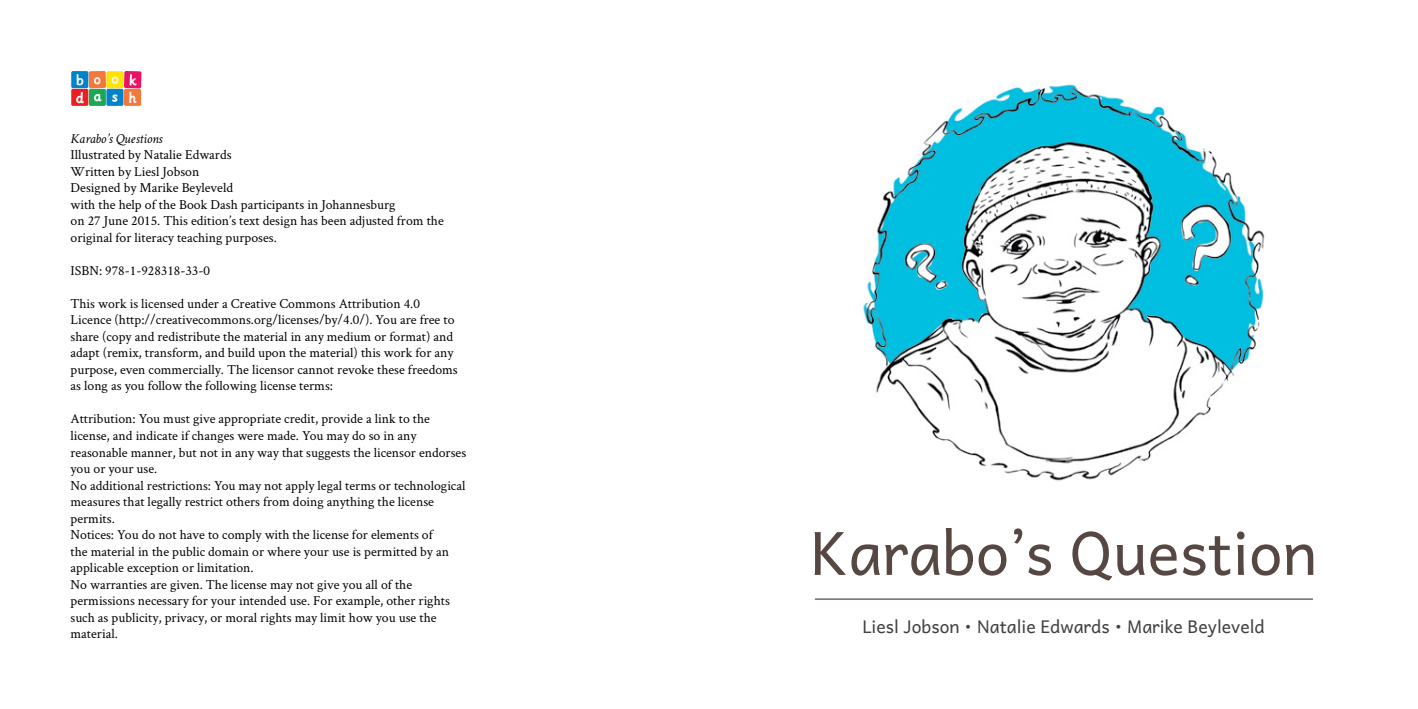
<style>
.page{position:relative;width:1418px;height:709px;background:#fff}
.page>*{position:absolute;margin:0;border:0;box-sizing:border-box;transform-origin:0 0}
.t1{font:60px "Andika";color:#574742}
.t2{font:17.5px "Andika";color:#414042}
.t3{font:13.75px/16.5px "Crimson Text";color:#000}
.t4{font:italic 13.75px "Crimson Text";color:#000}
</style>
<div class="page">
<div style="left:106px;top:71px;width:17px;height:17px;background:#ffe400;border-radius:2px"></div>
<div style="left:71px;top:89px;width:17px;height:17px;background:#ed1d24;border-radius:2px"></div>
<div style="left:89px;top:89px;width:17px;height:17px;background:#1ba753;border-radius:2px"></div>
<div style="left:106px;top:89px;width:17px;height:17px;background:#0083ca;border-radius:2px"></div>
<div style="left:71px;top:71px;width:17px;height:17px;background:#0083ca;border-radius:2px"></div>
<div style="left:124px;top:89px;width:17px;height:17px;background:#f4783b;border-radius:2px"></div>
<svg style="left:112px;top:76px;width:6px;height:8px"></svg>
<svg style="left:76px;top:71px;width:30px;height:33px"></svg>
<svg style="left:112px;top:94px;width:5px;height:8px"></svg>
<svg style="left:124px;top:71px;width:17px;height:32px"></svg>
<img style="left:863px;top:84px;width:402px;height:397px">
<hr style="left:815px;top:598px;width:497px;height:1px;background:#574742">
<p class="t4" style="left:71px;top:131px;width:93px">Karabo’s Questions</p>
<p class="t3" style="left:71px;top:146px;width:375px">Illustrated by Natalie Edwards<br>Written by Liesl Jobson<br>Designed by Marike Beyleveld<br>with the help of the Book Dash participants in Johannesburg<br>on 27 June 2015. This edition’s text design has been adjusted from the original for literacy teaching purposes.</p>
<p class="t3" style="left:71px;top:262px;width:141px">ISBN: 978-1-928318-33-0</p>
<p class="t3" style="left:71px;top:295px;width:389px">This work is licensed under a Creative Commons Attribution 4.0<br>Licence (http://creativecommons.org/licenses/by/4.0/). You are free to share (copy and redistribute the material in any medium or format) and adapt (remix, transform, and build upon the material) this work for any purpose, even commercially. The licensor cannot revoke these freedoms as long as you follow the following license terms:</p>
<p class="t3" style="left:71px;top:410px;width:397px">Attribution: You must give appropriate credit, provide a link to the license, and indicate if changes were made. You may do so in any reasonable manner, but not in any way that suggests the licensor endorses you or your use.<br>No additional restrictions: You may not apply legal terms or technological measures that legally restrict others from doing anything the license permits.<br>Notices: You do not have to comply with the license for elements of<br>the material in the public domain or where your use is permitted by an applicable exception or limitation.<br>No warranties are given. The license may not give you all of the permissions necessary for your intended use. For example, other rights such as publicity, privacy, or moral rights may limit how you use the material.</p>
<h1 class="t1" style="left:810px;top:519px;width:509px">Karabo’s Question</h1>
<p class="t2" style="left:862px;top:616px;width:404px">Liesl Jobson • Natalie Edwards • Marike Beyleveld</p>
</div>
